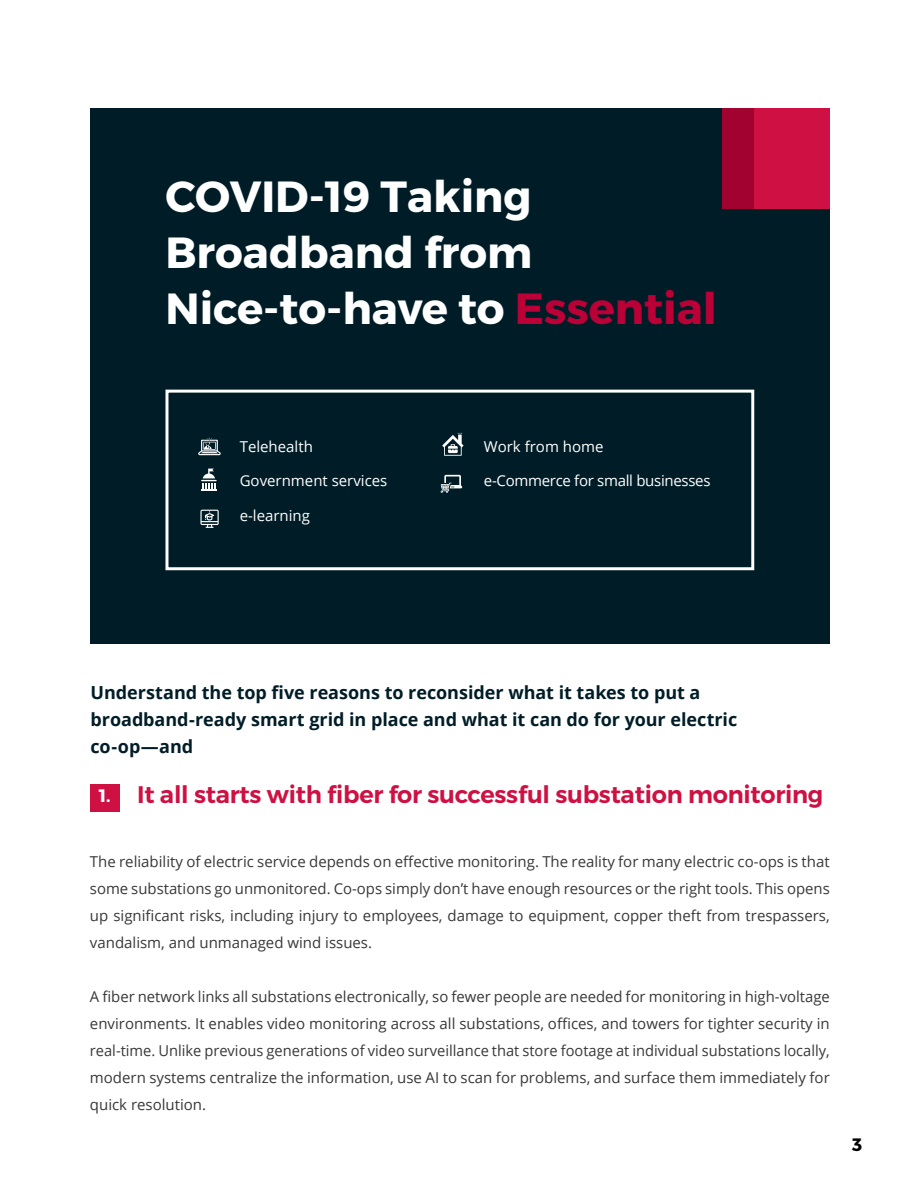
<style>
.page{position:relative;width:918px;height:1188px;background:#fff}
.page>*{position:absolute;margin:0;border:0;box-sizing:border-box;transform-origin:0 0}
.t1{font:700 43.5px/55.8px "Montserrat";color:#fff}
.t2{font:600 24px "Montserrat";letter-spacing:-.01em;color:#ce1042}
.t3{font:700 18px/27px "Open Sans";letter-spacing:-.005em;color:#001d27}
.t4{font:700 18px "Montserrat";color:#000}
.t5{font:15px/27px "Open Sans";color:#383839;text-align:justify}
.t6{font:15px "Open Sans";color:#fff}
.t7{font:15px "Open Sans";letter-spacing:-.02em;color:#fff}
.s1{color:#ba0036}
.s2{font-weight:700;font-size:18px;color:#fff}
</style>
<div class="page">
<div style="left:90px;top:108px;width:740px;height:536px;background:#001d27"></div>
<div style="left:165px;top:390px;width:589px;height:180px;border:3px solid #fff"></div>
<div style="left:723px;top:108px;width:107px;height:101px;background:#ce1042"></div>
<div style="left:90px;top:784px;width:29px;height:28px;background:#ce1042"></div>
<div style="left:723px;top:108px;width:31px;height:101px;background:#a10230"></div>
<svg style="left:198px;top:438px;width:23px;height:17px"></svg>
<svg style="left:201px;top:469px;width:16px;height:22px"></svg>
<svg style="left:200px;top:510px;width:19px;height:18px"></svg>
<svg style="left:442px;top:433px;width:21px;height:23px"></svg>
<svg style="left:441px;top:475px;width:21px;height:18px"></svg>
<h1 class="t1" style="left:165px;top:170px;width:553px">COVID-19 Taking<br>Broadband from<br>Nice-to-have to <span class="s1">Essential</span></h1>
<p class="t6" style="left:240px;top:436px;width:75px">Telehealth</p>
<p class="t6" style="left:240px;top:471px;width:149px">Government services</p>
<p class="t6" style="left:240px;top:505px;width:72px">e-learning</p>
<p class="t6" style="left:484px;top:436px;width:121px">Work from home</p>
<p class="t7" style="left:484px;top:471px;width:228px">e-Commerce for small businesses</p>
<p class="t3" style="left:91px;top:678px;width:648px">Understand the top five reasons to reconsider what it takes to put a broadband-ready smart grid in place and what it can do for your electric co-op—and</p>
<h2 class="t2" style="left:99px;top:779px;width:726px"><span class="s2">1.</span> It all starts with fiber for successful substation monitoring</h2>
<p class="t5" style="left:90px;top:848px;width:741px">The reliability of electric service depends on effective monitoring. The reality for many electric co-ops is that some substations go unmonitored. Co-ops simply don’t have enough resources or the right tools. This opens up significant risks, including injury to employees, damage to equipment, copper theft from trespassers, vandalism, and unmanaged wind issues.</p>
<p class="t5" style="left:90px;top:983px;width:741px">A fiber network links all substations electronically, so fewer people are needed for monitoring in high-voltage environments. It enables video monitoring across all substations, offices, and towers for tighter security in real-time. Unlike previous generations of video surveillance that store footage at individual substations locally, modern systems centralize the information, use AI to scan for problems, and surface them immediately for quick resolution.</p>
<p class="t4" style="left:852px;top:1134px;width:12px">3</p>
</div>
